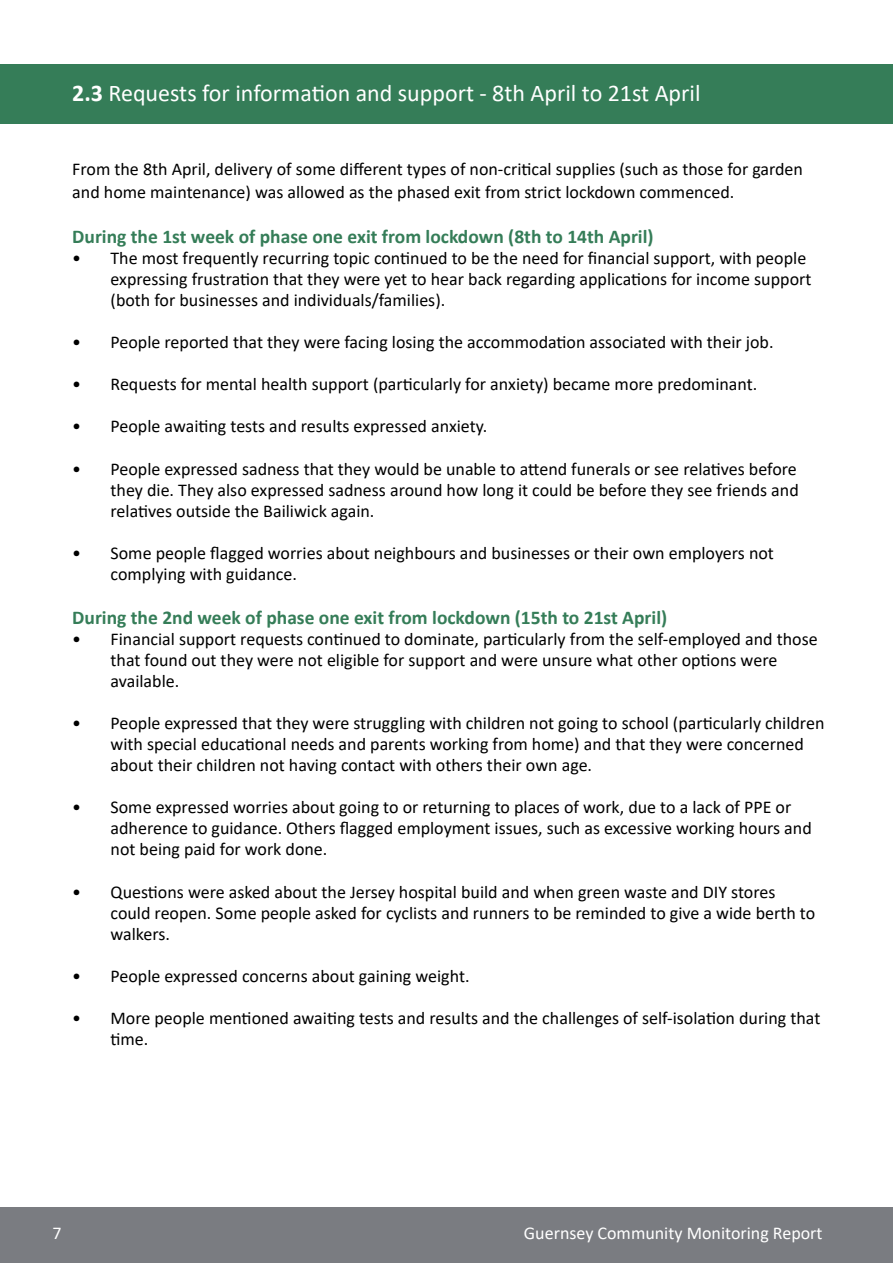
<style>
.page{position:relative;width:893px;height:1263px;background:#fff}
.page>*{position:absolute;margin:0;border:0;box-sizing:border-box;transform-origin:0 0}
.t1{font:24px "Calibri";color:#fff}
.t2{font:700 19.5px "Calibri";color:#357d58}
.t3{font:18px/21px "Calibri";color:#000}
.t4{font:18px "Calibri";color:#fff}
.s1{font-weight:700}
</style>
<div class="page">
<div style="left:0;top:1208px;width:893px;height:55px;background:#7a7c81"></div>
<div style="left:0;top:64px;width:893px;height:59px;background:#357d58"></div>
<h1 class="t1" style="left:72px;top:76px;width:630px"><span class="s1">2.3</span> Requests for information and support - 8th April to 21st April</h1>
<p class="t3" style="left:72px;top:157px;width:732px;line-height:22.5px">From the 8th April, delivery of some different types of non-critical supplies (such as those for garden and home maintenance) was allowed as the phased exit from strict lockdown commenced.</p>
<p class="t2" style="left:72px;top:222px;width:583px">During the 1st week of phase one exit from lockdown (8th to 14th April)</p>
<p class="t3" style="left:111px;top:247px;width:702px;text-indent:-38px">• The most frequently recurring topic continued to be the need for financial support, with people expressing frustration that they were yet to hear back regarding applications for income support (both for businesses and individuals/families).</p>
<p class="t3" style="left:72px;top:331px;width:703px">• People reported that they were facing losing the accommodation associated with their job.</p>
<p class="t3" style="left:72px;top:373px;width:687px">• Requests for mental health support (particularly for anxiety) became more predominant.</p>
<p class="t3" style="left:72px;top:415px;width:417px">• People awaiting tests and results expressed anxiety.</p>
<p class="t3" style="left:111px;top:458px;width:690px;text-align:justify;text-indent:-38px">• People expressed sadness that they would be unable to attend funerals or see relatives before they die. They also expressed sadness around how long it could be before they see friends and relatives outside the Bailiwick again.</p>
<p class="t3" style="left:111px;top:542px;width:665px;text-indent:-38px">• Some people flagged worries about neighbours and businesses or their own employers not complying with guidance.</p>
<p class="t2" style="left:72px;top:603px;width:596px">During the 2nd week of phase one exit from lockdown (15th to 21st April)</p>
<p class="t3" style="left:111px;top:628px;width:709px;text-indent:-38px">• Financial support requests continued to dominate, particularly from the self-employed and those that found out they were not eligible for support and were unsure what other options were available.</p>
<p class="t3" style="left:111px;top:712px;width:715px;text-indent:-38px">• People expressed that they were struggling with children not going to school (particularly children with special educational needs and parents working from home) and that they were concerned about their children not having contact with others their own age.</p>
<p class="t3" style="left:111px;top:796px;width:703px;text-indent:-38px">• Some expressed worries about going to or returning to places of work, due to a lack of PPE or adherence to guidance. Others flagged employment issues, such as excessive working hours and not being paid for work done.</p>
<p class="t3" style="left:111px;top:881px;width:706px;text-indent:-38px">• Questions were asked about the Jersey hospital build and when green waste and DIY stores could reopen. Some people asked for cyclists and runners to be reminded to give a wide berth to walkers.</p>
<p class="t3" style="left:72px;top:965px;width:399px">• People expressed concerns about gaining weight.</p>
<p class="t3" style="left:111px;top:1007px;width:711px;text-indent:-38px">• More people mentioned awaiting tests and results and the challenges of self-isolation during that time.</p>
<p class="t4" style="left:52px;top:1220px;width:11px">7</p>
<p class="t4" style="left:524px;top:1220px;width:300px">Guernsey Community Monitoring Report</p>
</div>
